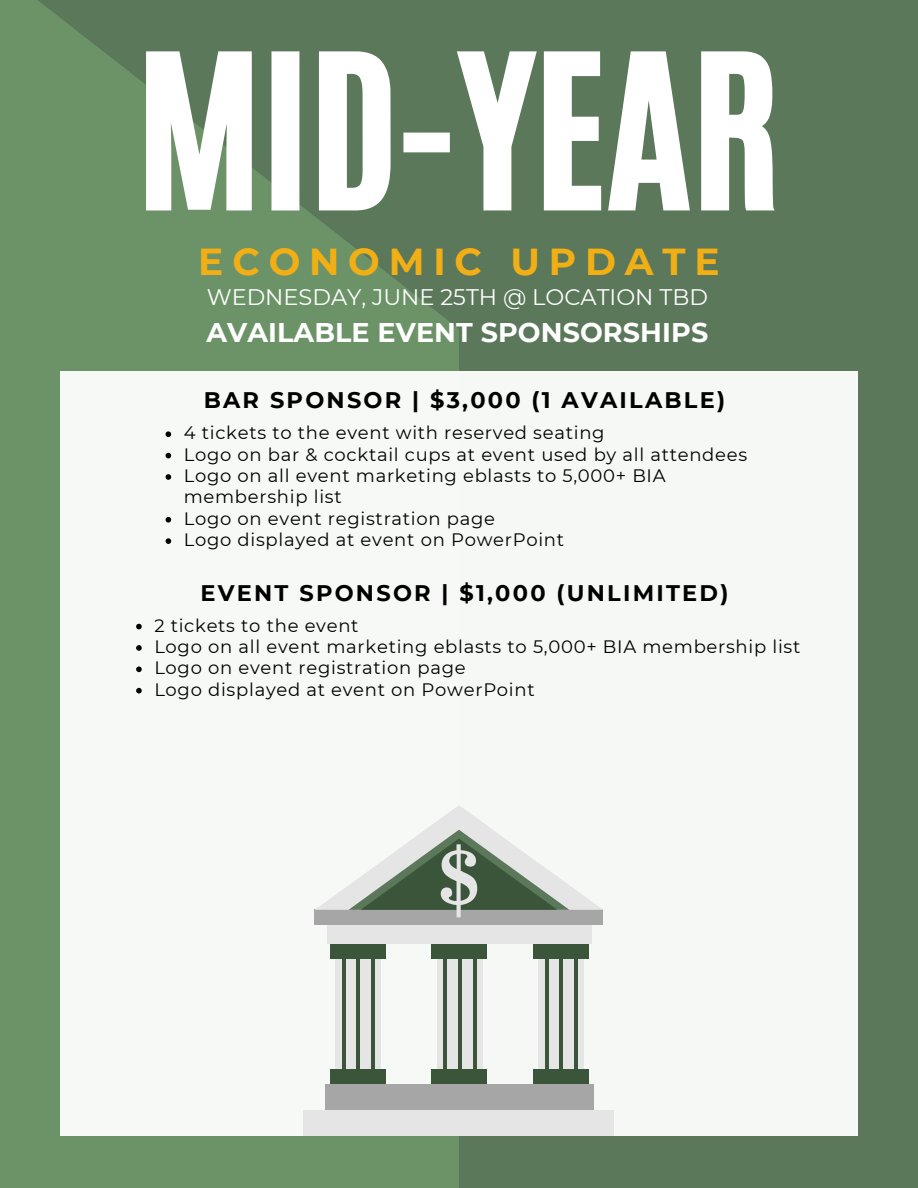
<style>
.page{position:relative;width:918px;height:1188px;background:#6c9367}
.page>*{position:absolute;margin:0;border:0;box-sizing:border-box;transform-origin:0 0}
.t1{font:180px "CA Generated";color:#fff}
.t2{font:700 37.5px "Montserrat";letter-spacing:.235em;color:#f2af15}
.t3{font:700 27px "Montserrat";letter-spacing:.005em;color:#fff}
.t4{font:700 22.5px "Montserrat";letter-spacing:.1em;color:#000}
.t5{font:22.5px "Montserrat";color:#fff}
.t6{font:18px/21.3px "Montserrat";letter-spacing:.04em;color:#000}
</style>
<div class="page">
<div style="left:459px;top:0;width:459px;height:1188px;background:#5b785a"></div>
<svg style="left:38px;top:0;width:421px;height:329px;fill:#5d7c5b"></svg>
<div style="left:60px;top:371px;width:798px;height:765px;background:#f6f8f6"></div>
<div style="left:539px;top:935px;width:45px;height:150px;background:#e5e5e5"></div>
<div style="left:437px;top:935px;width:46px;height:150px;background:#e5e5e5"></div>
<div style="left:336px;top:935px;width:45px;height:150px;background:#e5e5e5"></div>
<hr style="left:371px;top:935px;width:4px;height:150px;background:#3b553a">
<hr style="left:342px;top:935px;width:3px;height:150px;background:#3b553a">
<hr style="left:357px;top:952px;width:3px;height:124px;background:#3b553a">
<hr style="left:473px;top:933px;width:3px;height:150px;background:#3b553a">
<hr style="left:444px;top:933px;width:3px;height:150px;background:#3b553a">
<hr style="left:458px;top:950px;width:3px;height:124px;background:#3b553a">
<hr style="left:574px;top:935px;width:4px;height:150px;background:#3b553a">
<hr style="left:545px;top:935px;width:3px;height:150px;background:#3b553a">
<hr style="left:560px;top:952px;width:3px;height:124px;background:#3b553a">
<div style="left:331px;top:933px;width:55px;height:26px;background:#3b553a"></div>
<div style="left:331px;top:1070px;width:55px;height:25px;background:#3b553a"></div>
<div style="left:431px;top:933px;width:56px;height:26px;background:#3b553a"></div>
<div style="left:431px;top:1070px;width:56px;height:25px;background:#3b553a"></div>
<div style="left:534px;top:933px;width:55px;height:26px;background:#3b553a"></div>
<div style="left:534px;top:1070px;width:55px;height:25px;background:#3b553a"></div>
<div style="left:304px;top:1110px;width:310px;height:26px;background:#e5e5e5"></div>
<div style="left:325px;top:1084px;width:268px;height:26px;background:#a6a6a6"></div>
<div style="left:327px;top:925px;width:264px;height:18px;background:#e5e5e5"></div>
<div style="left:315px;top:910px;width:288px;height:15px;background:#a6a6a6"></div>
<svg style="left:315px;top:806px;width:288px;height:111px"></svg>
<svg style="left:166px;top:431px;width:5px;height:6px"></svg>
<svg style="left:166px;top:453px;width:5px;height:5px"></svg>
<svg style="left:166px;top:474px;width:5px;height:6px"></svg>
<svg style="left:166px;top:517px;width:5px;height:6px"></svg>
<svg style="left:166px;top:538px;width:5px;height:6px"></svg>
<svg style="left:136px;top:624px;width:6px;height:5px"></svg>
<svg style="left:136px;top:645px;width:6px;height:6px"></svg>
<svg style="left:136px;top:667px;width:6px;height:5px"></svg>
<svg style="left:136px;top:688px;width:6px;height:6px"></svg>
<h1 class="t1" style="left:137px;top:3px;width:645px">MID-YEAR</h1>
<h2 class="t2" style="left:198px;top:239px;width:523px">ECONOMIC UPDATE</h2>
<p class="t5" style="left:207px;top:284px;width:503px">WEDNESDAY, JUNE 25TH @ LOCATION TBD</p>
<p class="t3" style="left:206px;top:316px;width:503px">AVAILABLE EVENT SPONSORSHIPS</p>
<p class="t4" style="left:204px;top:387px;width:523px">BAR SPONSOR | $3,000 (1 AVAILABLE)</p>
<h5 class="t6" style="left:184px;top:422px;width:422px">4 tickets to the event with reserved seating</h5>
<h3 class="t6" style="left:184px;top:444px;width:565px">Logo on bar &amp; cocktail cups at event used by all attendees</h3>
<h4 class="t6" style="left:184px;top:465px;width:483px">Logo on all event marketing eblasts to 5,000+ BIA membership list</h4>
<p class="t6" style="left:184px;top:508px;width:313px">Logo on event registration page</p>
<p class="t6" style="left:184px;top:529px;width:382px">Logo displayed at event on PowerPoint</p>
<p class="t4" style="left:200px;top:579px;width:529px">EVENT SPONSOR | $1,000 (UNLIMITED)</p>
<p class="t6" style="left:154px;top:615px;width:206px">2 tickets to the event</p>
<h4 class="t6" style="left:154px;top:636px;width:648px">Logo on all event marketing eblasts to 5,000+ BIA membership list</h4>
<p class="t6" style="left:154px;top:657px;width:313px">Logo on event registration page</p>
<p class="t6" style="left:154px;top:679px;width:382px">Logo displayed at event on PowerPoint</p>
</div>
